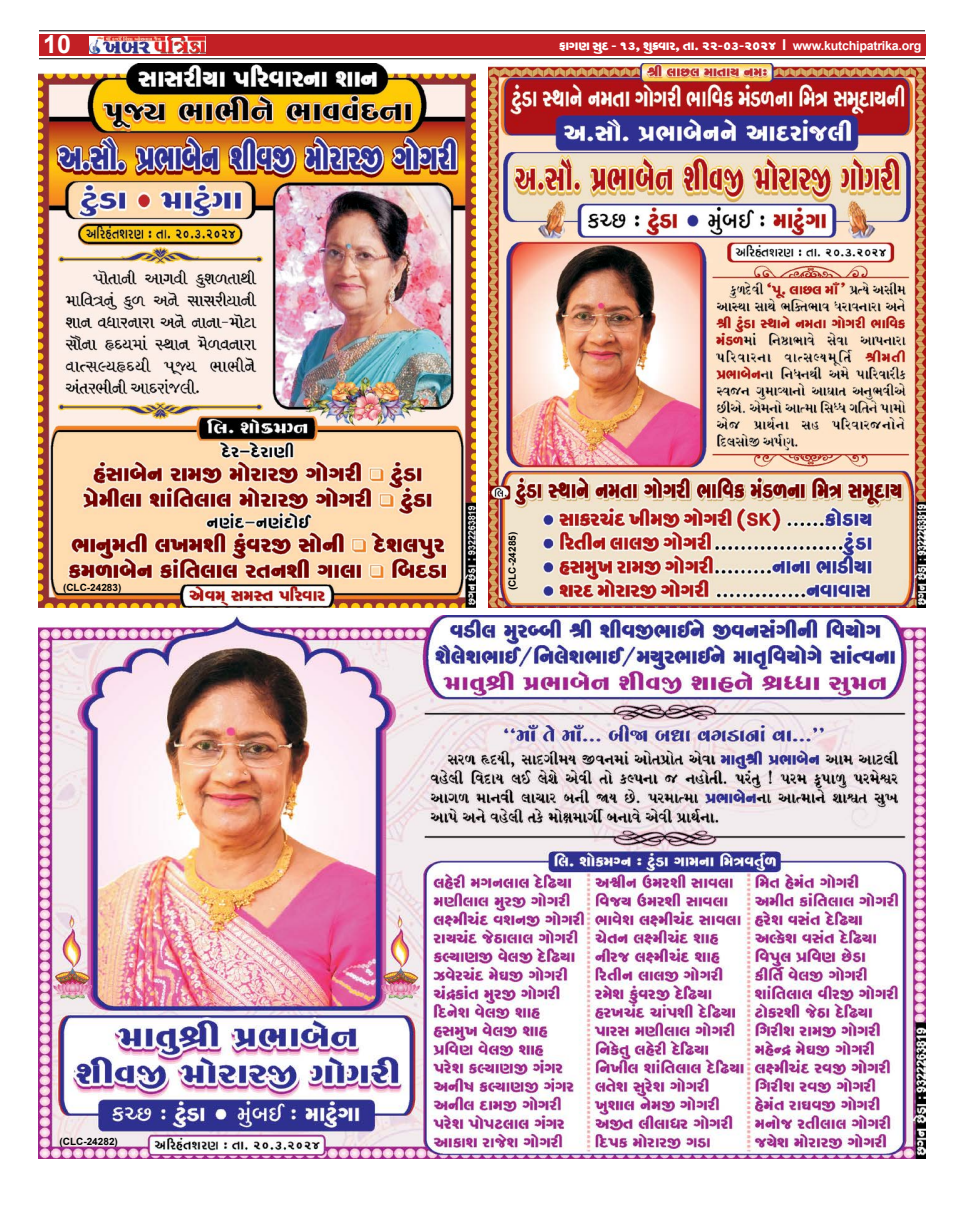
<style>
.page{position:relative;width:964px;height:1205px;background:#fff}
.page>*{position:absolute;margin:0;border:0;box-sizing:border-box;transform-origin:0 0}
.t1{font:700 25px "Arial";color:#fff}
.t2{font:15px "SHREE GUJ7";letter-spacing:-.02em;color:#fff}
.t3{font:700 10px "Arial";color:#000}
.s1{font-family:"Arial";font-weight:700}
.s2{font-family:"Arial";font-weight:700;font-size:12.5px}
</style>
<div class="page">
<div style="left:40px;top:34px;width:172px;height:21px;background:#c22025"></div>
<div style="left:212px;top:34px;width:713px;height:21px;background:#c22025"></div>
<hr style="left:39px;top:58px;width:886px;height:1px;background:#000">
<hr style="left:39px;top:30px;width:886px;height:1px;background:#000">
<img style="left:90px;top:36px;width:116px;height:17px">
<img style="left:39px;top:615px;width:886px;height:544px">
<img style="left:39px;top:64px;width:437px;height:543px">
<img style="left:488px;top:64px;width:437px;height:543px">
<h1 class="t1" style="left:43px;top:27px;width:29px">10</h1>
<p class="t2" style="left:559px;top:38px;width:364px">apNZ kyv$ - 13, iy¾$hpf, sp. 22-03-2024 <span class="s1">I</span> <span class="s2">www.kutchipatrika.org</span></p>
<p class="t3" style="left:63px;top:580px;width:60px">(CLC-24283)</p>
<p class="t3" style="left:60px;top:1134px;width:60px">(CLC-24282)</p>
<p class="t3" style="left:505px;top:590px;width:60px;rotate:-90deg">(CLC-24285)</p>
</div>
